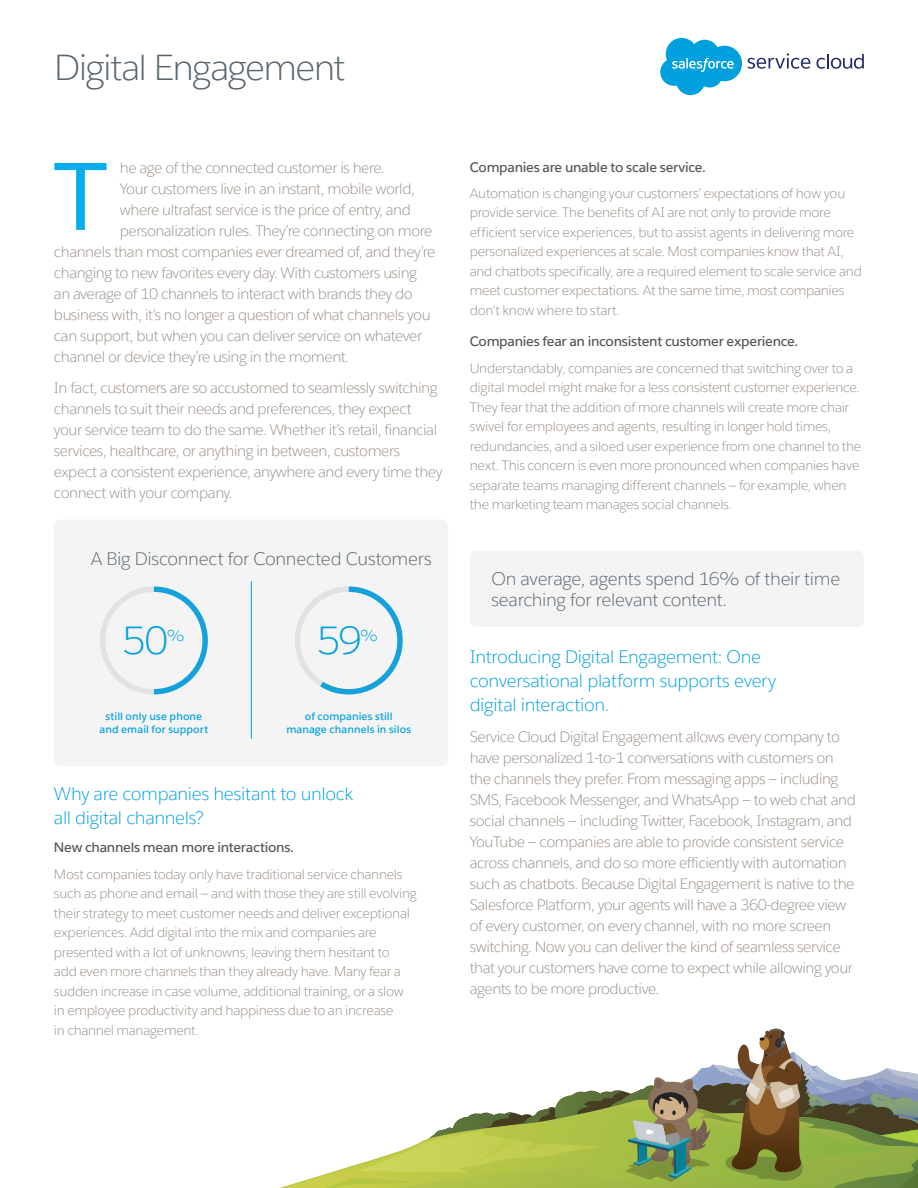
<style>
.page{position:relative;width:918px;height:1188px;background:#fff}
.page>*{position:absolute;margin:0;border:0;box-sizing:border-box;transform-origin:0 0}
.t1{font:94.5px "Salesforce Sans";color:#00aeef}
.t2{font:300 39px "Salesforce Sans";color:#00a0df}
.t3{font:300 36px "Salesforce Sans";letter-spacing:-.04em;color:#596670}
.t4{font:300 18px/24px "Salesforce Sans";letter-spacing:-.02em;color:#00a0df}
.t5{font:300 18px/21px "Salesforce Sans";letter-spacing:-.02em;color:#596670}
.t6{font:300 15.75px "Salesforce Sans";color:#00a0df}
.t7{font:300 15px/21px "Salesforce Sans";letter-spacing:-.03em;color:#9a8f87}
.t8{font:300 13.5px/19.5px "Salesforce Sans";letter-spacing:-.025em;color:#9a8f87}
.t9{font:600 13.5px "Salesforce Sans";letter-spacing:-.02em;color:#59575c}
.t10{font:600 10.5px/13.5px "Salesforce Sans";letter-spacing:.01em;color:#00a0df;text-align:center}
</style>
<div class="page">
<div style="left:470px;top:551px;width:394px;height:76px;background:#f4f4f4;border-radius:7px"></div>
<div style="left:54px;top:519px;width:394px;height:247px;background:#f4f4f4;border-radius:7px"></div>
<hr style="left:251px;top:581px;width:1px;height:158px;background:#00a0df">
<svg style="left:100px;top:586px;width:108px;height:108px"></svg>
<svg style="left:295px;top:586px;width:108px;height:108px"></svg>
<svg style="left:280px;top:1028px;width:638px;height:160px"></svg>
<svg style="left:660px;top:38px;width:150px;height:57px"></svg>
<svg style="left:816px;top:54px;width:48px;height:15px"></svg>
<h3 class="t3" style="left:54px;top:45px;width:293px">Digital Engagement</h3>
<p class="t7" style="left:120px;top:157px;width:266px">he age of the connected customer is here.</p>
<p class="t7" style="left:120px;top:178px;width:296px">Your customers live in an instant, mobile world,</p>
<p class="t7" style="left:120px;top:199px;width:293px">where ultrafast service is the price of entry, and</p>
<p class="t7" style="left:120px;top:220px;width:314px">personalization rules. They’re connecting on more</p>
<p class="t7" style="left:54px;top:241px;width:383px">channels than most companies ever dreamed of, and they’re</p>
<p class="t7" style="left:54px;top:262px;width:365px">changing to new favorites every day. With customers using</p>
<p class="t7" style="left:54px;top:283px;width:360px">an average of 10 channels to interact with brands they do</p>
<p class="t7" style="left:54px;top:304px;width:378px">business with, it’s no longer a question of what channels you</p>
<p class="t7" style="left:54px;top:325px;width:370px">can support, but when you can deliver service on whatever</p>
<p class="t7" style="left:54px;top:346px;width:297px">channel or device they’re using in the moment.</p>
<p class="t7" style="left:54px;top:377px;width:390px">In fact, customers are so accustomed to seamlessly switching channels to suit their needs and preferences, they expect your service team to do the same. Whether it’s retail, financial services, healthcare, or anything in between, customers expect a consistent experience, anywhere and every time they connect with your company.</p>
<h1 class="t1" style="left:54px;top:138px;width:55px">T</h1>
<p class="t5" style="left:91px;top:548px;width:343px">A Big Disconnect for Connected Customers</p>
<h2 class="t2" style="left:122px;top:617px;width:48px">50</h2>
<p class="t6" style="left:166px;top:626px;width:21px">%</p>
<p class="t10" style="left:100px;top:709px;width:110px">still only use phone and email for support</p>
<h2 class="t2" style="left:317px;top:617px;width:47px">59</h2>
<p class="t6" style="left:359px;top:626px;width:21px">%</p>
<p class="t10" style="left:286px;top:709px;width:126px">of companies still manage channels in silos</p>
<p class="t4" style="left:54px;top:782px;width:301px">Why are companies hesitant to unlock all digital channels?</p>
<p class="t9" style="left:54px;top:839px;width:241px">New channels mean more interactions.</p>
<p class="t8" style="left:54px;top:864px;width:364px">Most companies today only have traditional service channels such as phone and email — and with those they are still evolving their strategy to meet customer needs and deliver exceptional experiences. Add digital into the mix and companies are presented with a lot of unknowns, leaving them hesitant to<br>add even more channels than they already have. Many fear a sudden increase in case volume, additional training, or a slow in employee productivity and happiness due to an increase<br>in channel management.</p>
<p class="t9" style="left:470px;top:159px;width:238px">Companies are unable to scale service.</p>
<p class="t8" style="left:470px;top:183px;width:394px">Automation is changing your customers’ expectations of how you provide service. The benefits of AI are not only to provide more efficient service experiences, but to assist agents in delivering more personalized experiences at scale. Most companies know that AI, and chatbots specifically, are a required element to scale service and meet customer expectations. At the same time, most companies don’t know where to start.</p>
<p class="t9" style="left:470px;top:333px;width:330px">Companies fear an inconsistent customer experience.</p>
<p class="t8" style="left:470px;top:358px;width:393px">Understandably, companies are concerned that switching over to a digital model might make for a less consistent customer experience.<br>They fear that the addition of more channels will create more chair swivel for employees and agents, resulting in longer hold times, redundancies, and a siloed user experience from one channel to the next. This concern is even more pronounced when companies have separate teams managing different channels — for example, when the marketing team manages social channels.</p>
<p class="t5" style="left:491px;top:569px;width:350px">On average, agents spend 16% of their time searching for relevant content.</p>
<p class="t4" style="left:470px;top:644px;width:308px">Introducing Digital Engagement: One conversational platform supports every digital interaction.</p>
<p class="t7" style="left:470px;top:726px;width:388px">Service Cloud Digital Engagement allows every company to have personalized 1-to-1 conversations with customers on the channels they prefer. From messaging apps — including SMS, Facebook Messenger, and WhatsApp — to web chat and social channels — including Twitter, Facebook, Instagram, and YouTube — companies are able to provide consistent service across channels, and do so more efficiently with automation such as chatbots. Because Digital Engagement is native to the Salesforce Platform, your agents will have a 360-degree view of every customer, on every channel, with no more screen switching. Now you can deliver the kind of seamless service that your customers have come to expect while allowing your agents to be more productive.</p>
</div>
